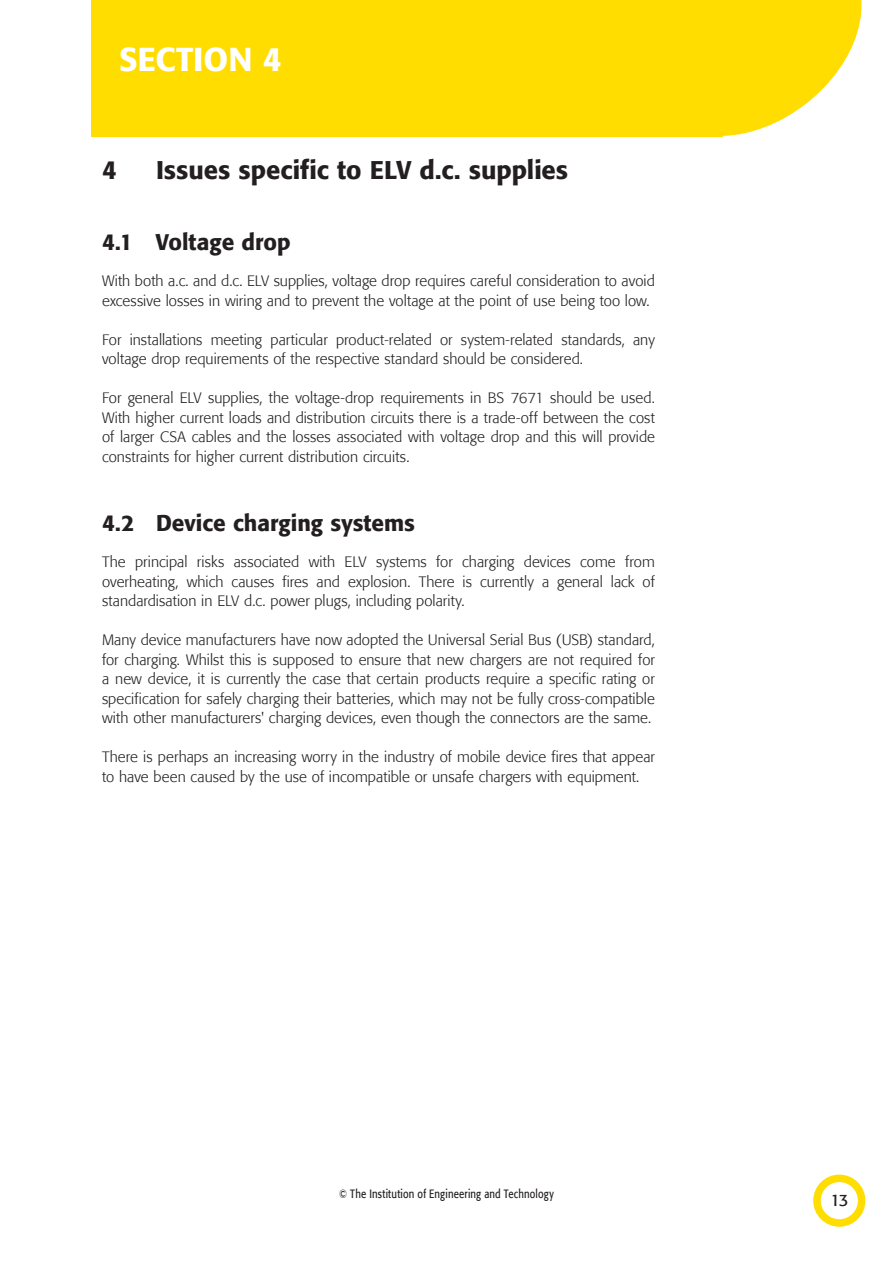
<style>
.page{position:relative;width:893px;height:1263px;background:#fff}
.page>*{position:absolute;margin:0;border:0;box-sizing:border-box;transform-origin:0 0}
.t1{font:500 33px "Formata BQ";color:#fff}
.t2{font:500 25.5px "Formata BQ";color:#231f20}
.t3{font:500 22.5px "Formata BQ";color:#231f20}
.t4{font:16.5px "Formata BQ";color:#231f20}
.t5{font:300 15px/19.5px "Formata BQ";color:#231f20}
.t6{font:12px "Formata BQ";letter-spacing:.02em;color:#231f20;scale:.8 1}
</style>
<div class="page">
<div style="left:813px;top:1175px;width:52px;height:52px;border:8px solid #fd0;border-radius:50%"></div>
<div style="left:91px;top:0;width:632px;height:136px;background:#fd0"></div>
<svg style="left:632px;top:0;width:230px;height:137px"></svg>
<h1 class="t1" style="left:119px;top:39px;width:165px">SECTION 4</h1>
<h2 class="t2" style="left:102px;top:154px;width:16px">4</h2>
<h2 class="t2" style="left:156px;top:154px;width:414px">Issues specific to ELV d.c. supplies</h2>
<h3 class="t3" style="left:102px;top:228px;width:190px">4.1 Voltage drop</h3>
<p class="t5" style="left:102px;top:271px;width:554px">With both a.c. and d.c. ELV supplies, voltage drop requires careful consideration to avoid excessive losses in wiring and to prevent the voltage at the point of use being too low.</p>
<p class="t5" style="left:102px;top:330px;width:554px">For installations meeting particular product-related or system-related standards, any voltage drop requirements of the respective standard should be considered.</p>
<p class="t5" style="left:102px;top:388px;width:554px;text-align:justify">For general ELV supplies, the voltage-drop requirements in BS 7671 should be used.<br>With higher current loads and distribution circuits there is a trade-off between the cost of larger CSA cables and the losses associated with voltage drop and this will provide constraints for higher current distribution circuits.</p>
<h3 class="t3" style="left:102px;top:509px;width:314px">4.2 Device charging systems</h3>
<p class="t5" style="left:102px;top:552px;width:554px;text-align:justify">The principal risks associated with ELV systems for charging devices come from overheating, which causes fires and explosion. There is currently a general lack of standardisation in ELV d.c. power plugs, including polarity.</p>
<p class="t5" style="left:102px;top:630px;width:554px;text-align:justify">Many device manufacturers have now adopted the Universal Serial Bus (USB) standard, for charging. Whilst this is supposed to ensure that new chargers are not required for a new device, it is currently the case that certain products require a specific rating or specification for safely charging their batteries, which may not be fully cross-compatible with other manufacturers' charging devices, even though the connectors are the same.</p>
<p class="t5" style="left:102px;top:747px;width:554px">There is perhaps an increasing worry in the industry of mobile device fires that appear to have been caused by the use of incompatible or unsafe chargers with equipment.</p>
<p class="t6" style="left:339px;top:1186px;width:270px">© The Institution of Engineering and Technology</p>
<p class="t4" style="left:830px;top:1190px;width:19px">13</p>
</div>
